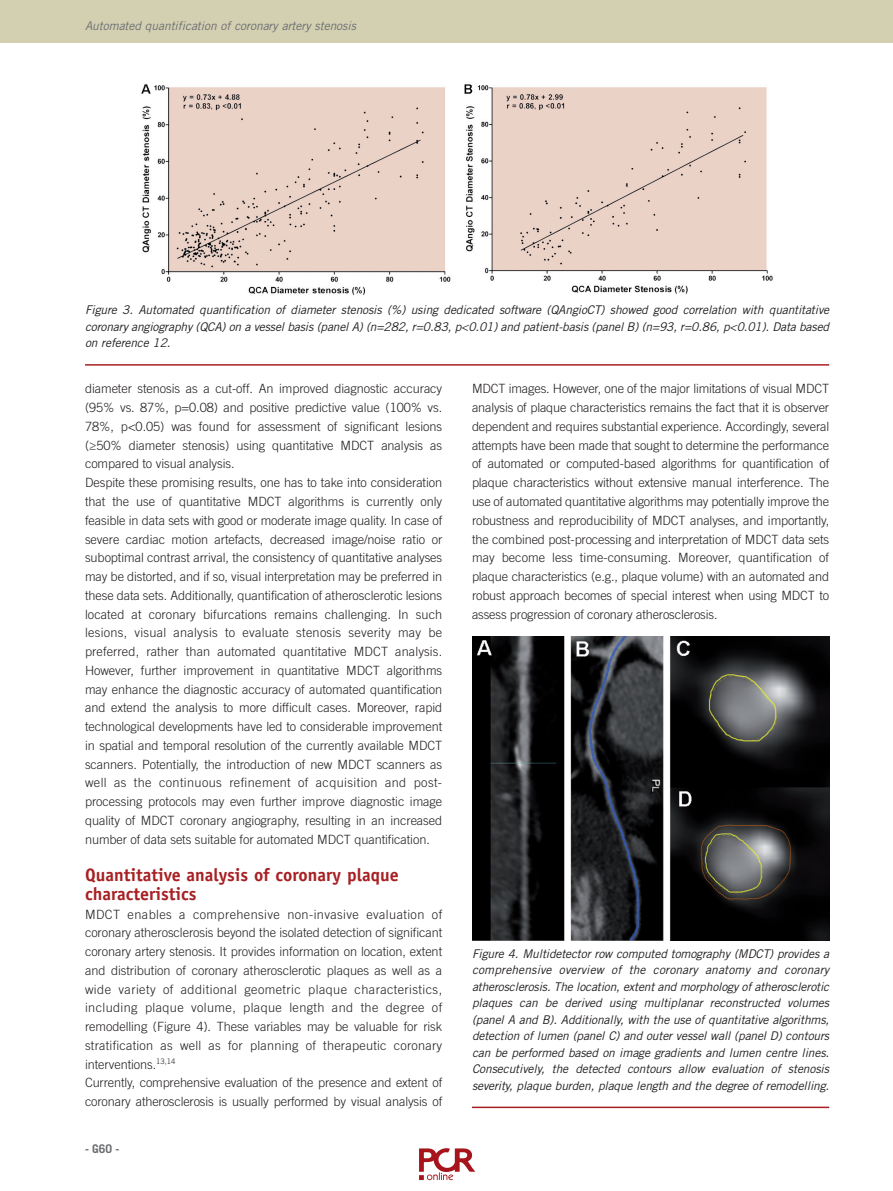
<style>
.page{position:relative;width:893px;height:1191px;background:#fff}
.page>*{position:absolute;margin:0;border:0;box-sizing:border-box;transform-origin:0 0}
.t1{font:700 18px/18.8px "Officina Sans Std";color:#a72023}
.t2{font:300 12.75px/18.8px "Trade Gothic LT Std";letter-spacing:-.005em;color:#231f20}
.t3{font:italic 12px/16.5px "Trade Gothic LT Std";letter-spacing:-.01em;color:#231f20;text-align:justify}
.t4{font:italic 12px "Trade Gothic LT Std";letter-spacing:-.005em;color:#6c6d70}
.t5{font:700 12px "Trade Gothic LT Std";color:#6c6d70}
</style>
<div class="page">
<div style="left:0;top:0;width:893px;height:43px;background:#d3d0b2"></div>
<hr style="left:85px;top:364px;width:744px;height:2px;background:#a72023">
<img style="left:141px;top:84px;width:632px;height:212px">
<hr style="left:472px;top:1106px;width:357px;height:2px;background:#a72023">
<img style="left:472px;top:636px;width:357px;height:304px">
<img style="left:419px;top:1148px;width:56px;height:33px">
<p class="t4" style="left:85px;top:21px;width:272px">Automated quantification of coronary artery stenosis</p>
<p class="t3" style="left:85px;top:303px;width:746px">Figure 3. Automated quantification of diameter stenosis (%) using dedicated software (QAngioCT) showed good correlation with quantitative coronary angiography (QCA) on a vessel basis (panel A) (n=282, r=0.83, p&lt;0.01) and patient-basis (panel B) (n=93, r=0.86, p&lt;0.01). Data based on reference 12.</p>
<p class="t2" style="left:85px;top:380px;width:359px">diameter stenosis as a cut-off. An improved diagnostic accuracy (95% vs. 87%, p=0.08) and positive predictive value (100% vs.<br>78%, p&lt;0.05) was found for assessment of significant lesions (≥50% diameter stenosis) using quantitative MDCT analysis as compared to visual analysis.<br>Despite these promising results, one has to take into consideration that the use of quantitative MDCT algorithms is currently only feasible in data sets with good or moderate image quality. In case of severe cardiac motion artefacts, decreased image/noise ratio or suboptimal contrast arrival, the consistency of quantitative analyses may be distorted, and if so, visual interpretation may be preferred in these data sets. Additionally, quantification of atherosclerotic lesions located at coronary bifurcations remains challenging. In such lesions, visual analysis to evaluate stenosis severity may be preferred, rather than automated quantitative MDCT analysis.<br>However, further improvement in quantitative MDCT algorithms may enhance the diagnostic accuracy of automated quantification and extend the analysis to more difficult cases. Moreover, rapid technological developments have led to considerable improvement in spatial and temporal resolution of the currently available MDCT scanners. Potentially, the introduction of new MDCT scanners as well as the continuous refinement of acquisition and post&shy;processing protocols may even further improve diagnostic image quality of MDCT coronary angiography, resulting in an increased number of data sets suitable for automated MDCT quantification.</p>
<h1 class="t1" style="left:85px;top:867px;width:315px">Quantitative analysis of coronary plaque characteristics</h1>
<p class="t2" style="left:85px;top:905px;width:359px">MDCT enables a comprehensive non-invasive evaluation of coronary atherosclerosis beyond the isolated detection of significant coronary artery stenosis. It provides information on location, extent and distribution of coronary atherosclerotic plaques as well as a wide variety of additional geometric plaque characteristics, including plaque volume, plaque length and the degree of remodelling (Figure 4). These variables may be valuable for risk stratification as well as for planning of therapeutic coronary interventions.<sup>13,14<br></sup>Currently, comprehensive evaluation of the presence and extent of coronary atherosclerosis is usually performed by visual analysis of</p>
<p class="t5" style="left:85px;top:1144px;width:36px">- G60 -</p>
<p class="t2" style="left:472px;top:380px;width:359px;text-align:justify">MDCT images. However, one of the major limitations of visual MDCT analysis of plaque characteristics remains the fact that it is observer dependent and requires substantial experience. Accordingly, several attempts have been made that sought to determine the performance of automated or computed-based algorithms for quantification of plaque characteristics without extensive manual interference. The use of automated quantitative algorithms may potentially improve the robustness and reproducibility of MDCT analyses, and importantly, the combined post-processing and interpretation of MDCT data sets may become less time-consuming. Moreover, quantification of plaque characteristics (e.g., plaque volume) with an automated and robust approach becomes of special interest when using MDCT to assess progression of coronary atherosclerosis.</p>
<p class="t3" style="left:472px;top:946px;width:359px">Figure 4. Multidetector row computed tomography (MDCT) provides a comprehensive overview of the coronary anatomy and coronary atherosclerosis. The location, extent and morphology of atherosclerotic plaques can be derived using multiplanar reconstructed volumes (panel A and B). Additionally, with the use of quantitative algorithms, detection of lumen (panel C) and outer vessel wall (panel D) contours can be performed based on image gradients and lumen centre lines.<br>Consecutively, the detected contours allow evaluation of stenosis severity, plaque burden, plaque length and the degree of remodelling.</p>
</div>
